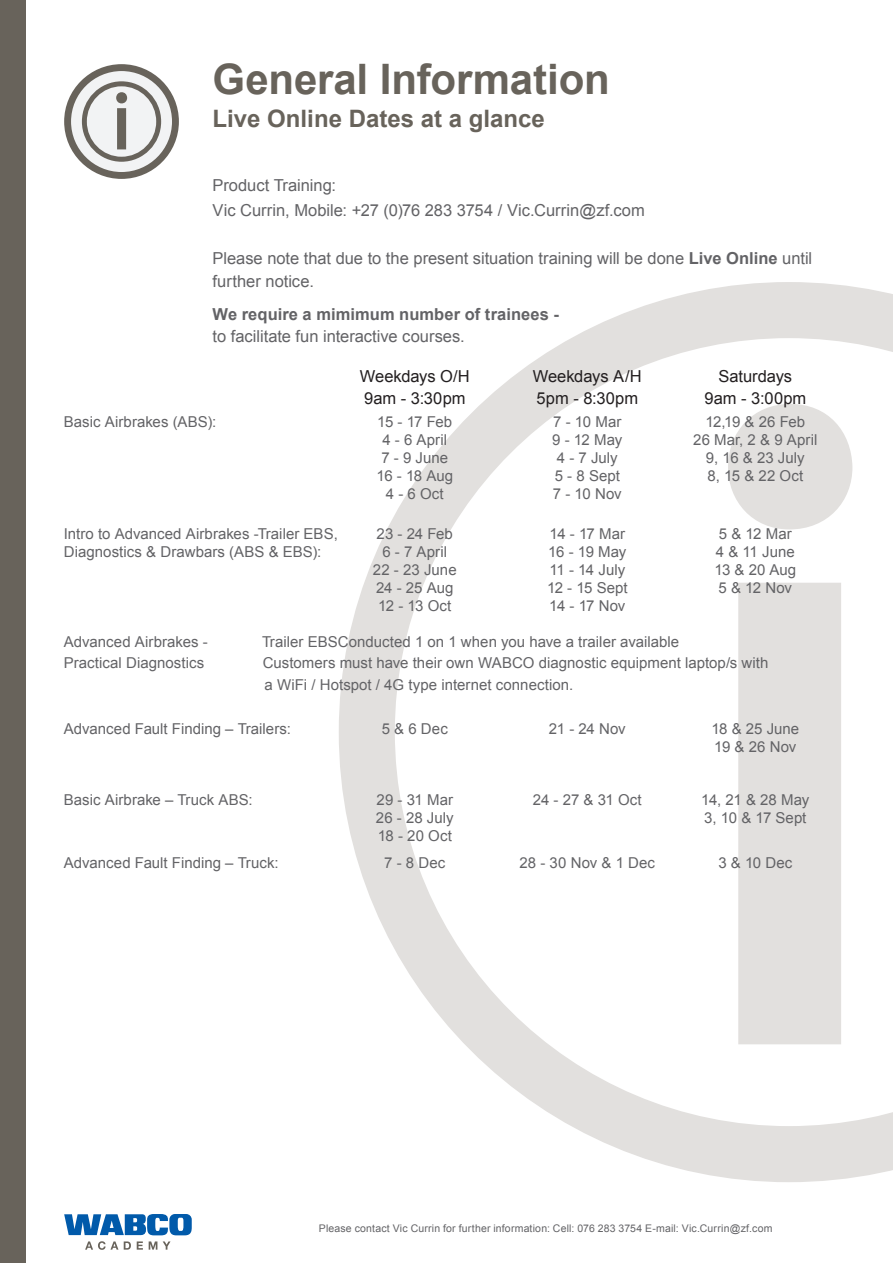
<style>
.page{position:relative;width:893px;height:1263px;background:#fff}
.page>*{position:absolute;margin:0;border:0;box-sizing:border-box;transform-origin:0 0}
.Inhalt_1{font:700 42px "Arial";letter-spacing:-.005em;color:#68635b}
.Inhalt_1-2{font:700 24px "Arial";color:#68635b}
.Inhalt_3{font:16.5px/22.2px "Arial";color:#636366}
.Inhalt_3-2{font:700 16.5px/22.4px "Arial";letter-spacing:.005em;color:#636366}
.t1{font:16.5px "Arial";color:#231f20}
.t2{font:15px/18px "Arial";color:#636366}
.t3{font:10.5px "Arial";letter-spacing:.015em;color:#636366}
.s1{font-weight:700}
.s2{font-weight:400}
</style>
<div class="page">
<svg style="left:339px;top:282px;width:554px;height:900px"></svg>
<div style="left:0;top:0;width:26px;height:1263px;background:#68635b"></div>
<div style="left:64px;top:64px;width:115px;height:115px;background:#68635b;border-radius:50%"></div>
<div style="left:71px;top:71px;width:101px;height:101px;background:#f2f3f4;border-radius:50%"></div>
<svg style="left:82px;top:81px;width:79px;height:81px"></svg>
<svg style="left:85px;top:1241px;width:33px;height:9px"></svg>
<svg style="left:124px;top:1241px;width:7px;height:8px"></svg>
<svg style="left:137px;top:1241px;width:6px;height:8px"></svg>
<svg style="left:149px;top:1241px;width:8px;height:8px"></svg>
<svg style="left:163px;top:1241px;width:7px;height:8px"></svg>
<svg style="left:64px;top:1214px;width:128px;height:21px"></svg>
<p class="Inhalt_1" style="left:213px;top:52px;width:399px">General Information</p>
<p class="Inhalt_1-2" style="left:213px;top:103px;width:334px">Live Online Dates at a glance</p>
<p class="Inhalt_3" style="left:213px;top:174px;width:125px">Product Training:</p>
<p class="Inhalt_3" style="left:213px;top:200px;width:434px">Vic Currin, Mobile: +27 (0)76 283 3754 / Vic.Currin@zf.com</p>
<p class="Inhalt_3" style="left:213px;top:247px;width:601px">Please note that due to the present situation training will be done <span class="s1">Live Online</span> until further notice.</p>
<p class="Inhalt_3-2" style="left:213px;top:304px;width:348px">We require a mimimum number of trainees - <span class="s2">to facilitate fun interactive courses.</span></p>
<p class="t1" style="left:360px;top:365px;width:111px">Weekdays O/H</p>
<p class="t1" style="left:533px;top:365px;width:110px">Weekdays A/H</p>
<p class="t1" style="left:719px;top:365px;width:75px">Saturdays</p>
<p class="t1" style="left:364px;top:388px;width:103px">9am - 3:30pm</p>
<p class="t1" style="left:537px;top:388px;width:103px">5pm - 8:30pm</p>
<p class="t1" style="left:704px;top:388px;width:103px">9am - 3:00pm</p>
<p class="t2" style="left:64px;top:413px;width:154px">Basic Airbrakes (ABS):</p>
<p class="t2" style="left:377px;top:413px;width:77px">15 - 17 Feb</p>
<p class="t2" style="left:553px;top:413px;width:70px">7 - 10 Mar</p>
<p class="t2" style="left:705px;top:413px;width:101px">12,19 &amp; 26 Feb</p>
<p class="t2" style="left:382px;top:431px;width:66px">4 - 6 April</p>
<p class="t2" style="left:552px;top:431px;width:72px">9 - 12 May</p>
<p class="t2" style="left:693px;top:431px;width:126px">26 Mar, 2 &amp; 9 April</p>
<p class="t2" style="left:381px;top:449px;width:68px">7 - 9 June</p>
<p class="t2" style="left:557px;top:449px;width:62px">4 - 7 July</p>
<p class="t2" style="left:706px;top:449px;width:100px">9, 16 &amp; 23 July</p>
<p class="t2" style="left:376px;top:467px;width:78px">16 - 18 Aug</p>
<p class="t2" style="left:555px;top:467px;width:67px">5 - 8 Sept</p>
<p class="t2" style="left:707px;top:467px;width:97px">8, 15 &amp; 22 Oct</p>
<p class="t2" style="left:386px;top:485px;width:59px">4 - 6 Oct</p>
<p class="t2" style="left:553px;top:485px;width:70px">7 - 10 Nov</p>
<p class="t2" style="left:64px;top:525px;width:276px">Intro to Advanced Airbrakes -Trailer EBS,</p>
<p class="t2" style="left:377px;top:525px;width:78px">23 - 24 Feb</p>
<p class="t2" style="left:550px;top:525px;width:77px">14 - 17 Mar</p>
<p class="t2" style="left:719px;top:525px;width:74px">5 &amp; 12 Mar</p>
<p class="t2" style="left:64px;top:543px;width:259px">Diagnostics &amp; Drawbars (ABS &amp; EBS):</p>
<p class="t2" style="left:382px;top:543px;width:66px">6 - 7 April</p>
<p class="t2" style="left:548px;top:543px;width:80px">16 - 19 May</p>
<p class="t2" style="left:716px;top:543px;width:80px">4 &amp; 11 June</p>
<p class="t2" style="left:373px;top:561px;width:85px">22 - 23 June</p>
<p class="t2" style="left:549px;top:561px;width:77px">11 - 14 July</p>
<p class="t2" style="left:714px;top:561px;width:83px">13 &amp; 20 Aug</p>
<p class="t2" style="left:376px;top:579px;width:79px">24 - 25 Aug</p>
<p class="t2" style="left:547px;top:579px;width:82px">12 - 15 Sept</p>
<p class="t2" style="left:719px;top:579px;width:75px">5 &amp; 12 Nov</p>
<p class="t2" style="left:378px;top:597px;width:75px">12 - 13 Oct</p>
<p class="t2" style="left:549px;top:597px;width:78px">14 - 17 Nov</p>
<p class="t2" style="left:64px;top:633px;width:146px">Advanced Airbrakes -</p>
<p class="t2" style="left:262px;top:633px;width:419px">Trailer EBSConducted 1 on 1 when you have a trailer available</p>
<p class="t2" style="left:64px;top:654px;width:142px">Practical Diagnostics</p>
<p class="t2" style="left:263px;top:654px;width:507px">Customers must have their own WABCO diagnostic equipment laptop/s with</p>
<p class="t2" style="left:265px;top:676px;width:310px">a WiFi / Hotspot / 4G type internet connection.</p>
<p class="t2" style="left:64px;top:720px;width:229px">Advanced Fault Finding – Trailers:</p>
<p class="t2" style="left:382px;top:720px;width:68px">5 &amp; 6 Dec</p>
<p class="t2" style="left:549px;top:720px;width:78px">21 - 24 Nov</p>
<p class="t2" style="left:711px;top:720px;width:89px">18 &amp; 25 June<br>19 &amp; 26 Nov</p>
<p class="t2" style="left:64px;top:791px;width:191px">Basic Airbrake – Truck ABS:</p>
<p class="t2" style="left:377px;top:791px;width:78px">29 - 31 Mar</p>
<p class="t2" style="left:533px;top:791px;width:110px">24 - 27 &amp; 31 Oct</p>
<p class="t2" style="left:701px;top:791px;width:110px">14, 21 &amp; 28 May</p>
<p class="t2" style="left:376px;top:809px;width:79px">26 - 28 July</p>
<p class="t2" style="left:704px;top:809px;width:104px">3, 10 &amp; 17 Sept</p>
<p class="t2" style="left:378px;top:827px;width:76px">18 - 20 Oct</p>
<p class="t2" style="left:64px;top:854px;width:216px">Advanced Fault Finding – Truck:</p>
<p class="t2" style="left:384px;top:854px;width:63px">7 - 8 Dec</p>
<p class="t2" style="left:520px;top:854px;width:137px">28 - 30 Nov &amp; 1 Dec</p>
<p class="t2" style="left:718px;top:854px;width:75px">3 &amp; 10 Dec</p>
<p class="t3" style="left:319px;top:1222px;width:455px">Please contact Vic Currin for further information: Cell: 076 283 3754 E-mail: Vic.Currin@zf.com</p>
</div>
